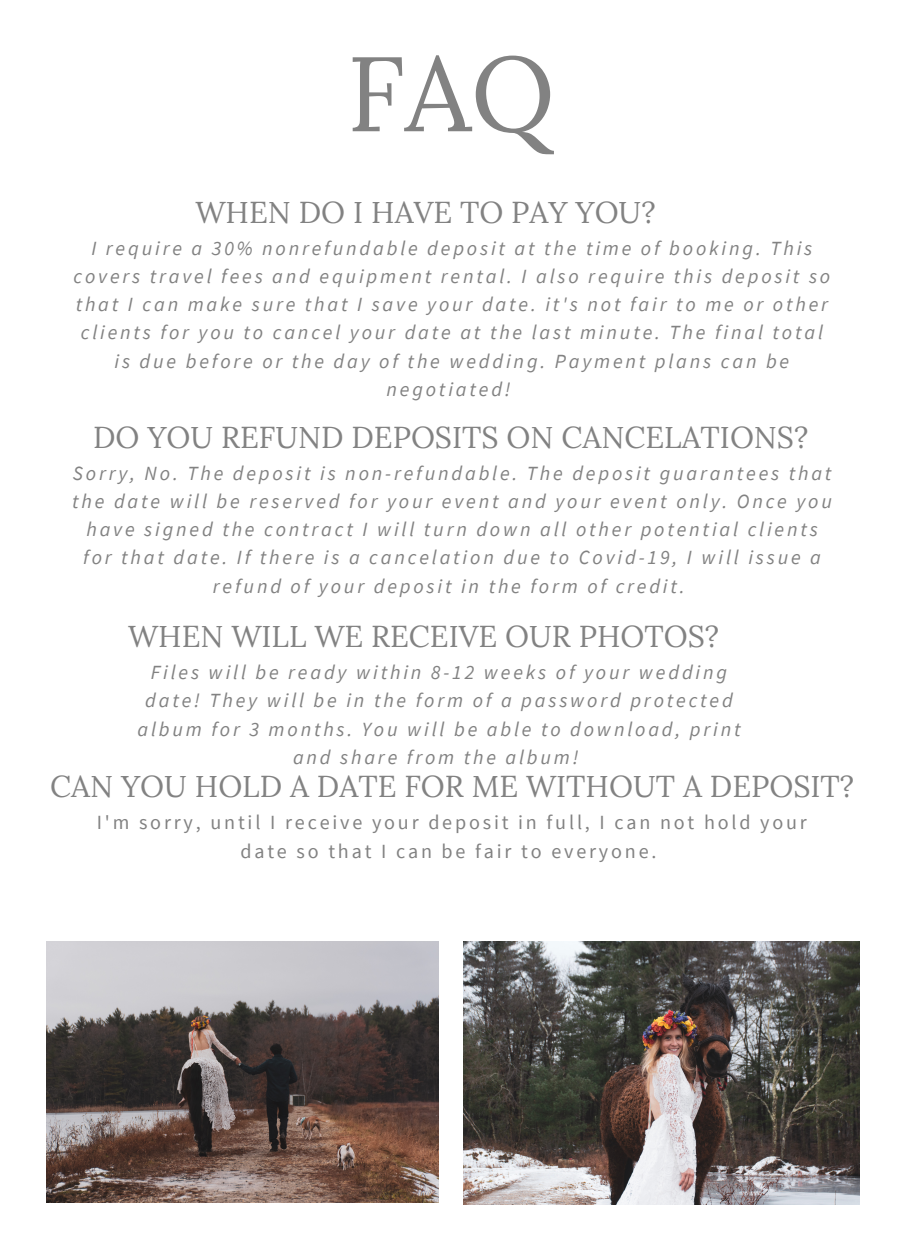
<style>
.page{position:relative;width:900px;height:1260px;background:#fff}
.page>*{position:absolute;margin:0;border:0;box-sizing:border-box;transform-origin:0 0}
.t1{font:105.75px "Lora";color:#828282}
.t2{font:30.25px "Lora";color:#828282}
.t3{font:italic 20px/28px "Source Sans Pro";letter-spacing:.14em;color:#828282;text-align:center}
.t4{font:20px/28px "Source Sans Pro";letter-spacing:.14em;color:#828282;text-align:center}
</style>
<div class="page">
<img style="left:47px;top:942px;width:392px;height:260px">
<img style="left:464px;top:942px;width:395px;height:262px">
<p class="t1" style="left:347px;top:25px;width:210px">FAQ</p>
<p class="t2" style="left:196px;top:193px;width:462px">WHEN DO I HAVE TO PAY YOU?</p>
<p class="t3" style="left:74px;top:234px;width:758px">I require a 30% nonrefundable deposit at the time of booking. This covers travel fees and equipment rental. I also require this deposit so that I can make sure that I save your date. it's not fair to me or other clients for you to cancel your date at the last minute. The final total is due before or the day of the wedding. Payment plans can be negotiated!</p>
<p class="t2" style="left:93px;top:418px;width:717px">DO YOU REFUND DEPOSITS ON CANCELATIONS?</p>
<p class="t3" style="left:72px;top:459px;width:761px">Sorry, No. The deposit is non-refundable. The deposit guarantees that the date will be reserved for your event and your event only. Once you have signed the contract I will turn down all other potential clients for that date. If there is a cancelation due to Covid-19, I will issue a refund of your deposit in the form of credit.</p>
<p class="t2" style="left:128px;top:616px;width:593px">WHEN WILL WE RECEIVE OUR PHOTOS?</p>
<p class="t3" style="left:137px;top:658px;width:605px">Files will be ready within 8-12 weeks of your wedding date! They will be in the form of a password protected album for 3 months. You will be able to download, print and share from the album!</p>
<p class="t2" style="left:50px;top:767px;width:806px">CAN YOU HOLD A DATE FOR ME WITHOUT A DEPOSIT?</p>
<p class="t4" style="left:97px;top:808px;width:712px">I'm sorry, until I receive your deposit in full, I can not hold your date so that I can be fair to everyone.</p>
</div>
